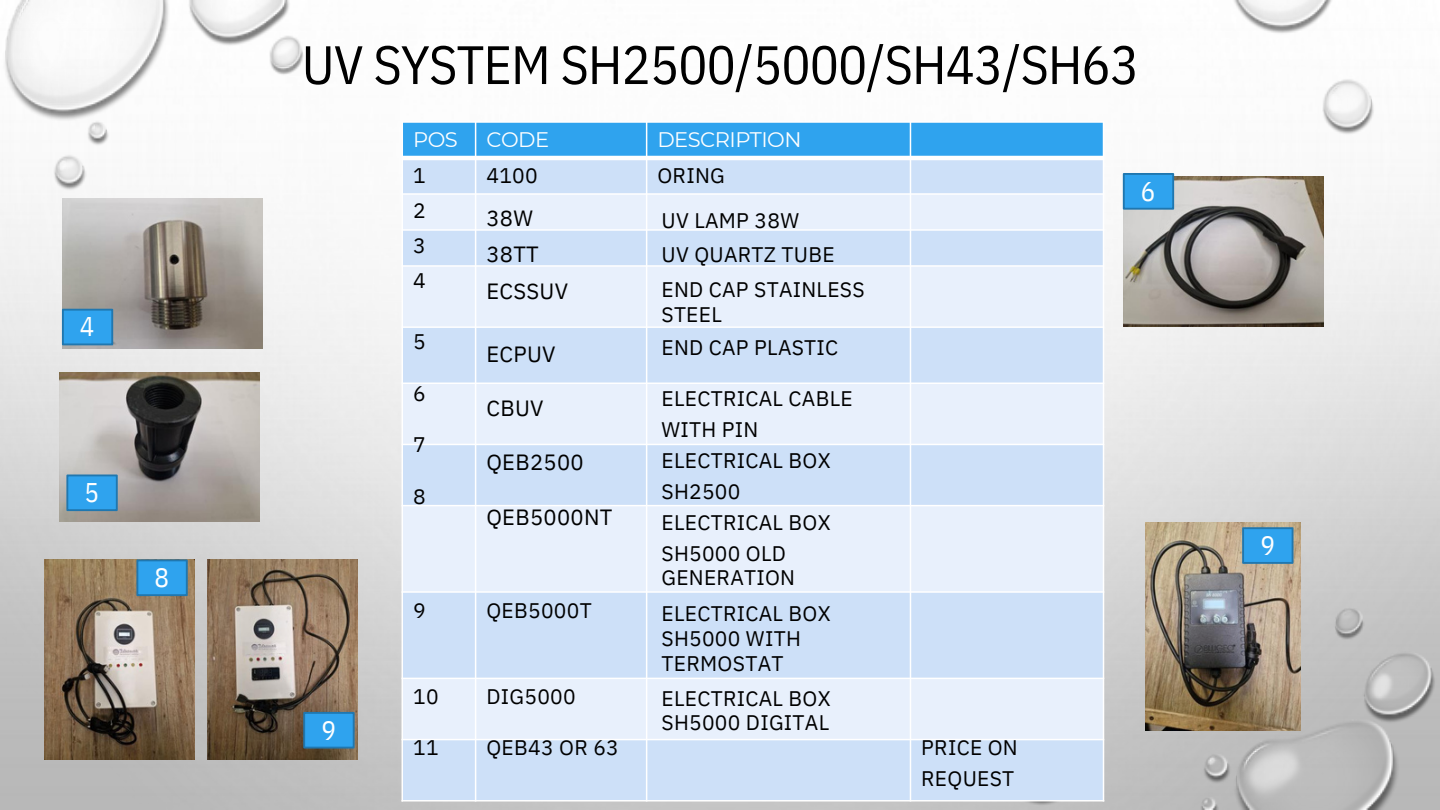
<style>
.page{position:relative;width:1440px;height:810px;background:#fff}
.page>*{position:absolute;margin:0;border:0;box-sizing:border-box;transform-origin:0 0}
.t1{font:54px "IBM Plex Sans Cond";letter-spacing:-.015em;color:#000}
.t2{font:27px "IBM Plex Sans Cond";color:#fff}
.t3{font:22.05px/36.5px "IBM Plex Sans";letter-spacing:.015em;color:#000}
.t4{font:21.15px "IBM Plex Sans";letter-spacing:.015em;color:#000}
.t5{font:21px/34.8px "IBM Plex Sans";letter-spacing:.015em;color:#000;text-align:justify}
.t6{font:21px "Montserrat";letter-spacing:-.025em;color:#fff}
</style>
<div class="page">
<img style="left:0;top:0;width:1440px;height:810px">
<div style="left:402px;top:122px;width:74px;height:36px;background:#2fa3ee"></div>
<div style="left:476px;top:122px;width:171px;height:36px;background:#2fa3ee"></div>
<div style="left:647px;top:122px;width:263px;height:36px;background:#2fa3ee"></div>
<div style="left:910px;top:122px;width:194px;height:36px;background:#2fa3ee"></div>
<div style="left:402px;top:158px;width:74px;height:36px;background:#cde0f8"></div>
<div style="left:476px;top:158px;width:171px;height:36px;background:#cde0f8"></div>
<div style="left:647px;top:158px;width:263px;height:36px;background:#cde0f8"></div>
<div style="left:910px;top:158px;width:194px;height:36px;background:#cde0f8"></div>
<div style="left:402px;top:194px;width:74px;height:36px;background:#e8f0fc"></div>
<div style="left:476px;top:194px;width:171px;height:36px;background:#e8f0fc"></div>
<div style="left:647px;top:194px;width:263px;height:36px;background:#e8f0fc"></div>
<div style="left:910px;top:194px;width:194px;height:36px;background:#e8f0fc"></div>
<div style="left:402px;top:230px;width:74px;height:36px;background:#cde0f8"></div>
<div style="left:476px;top:230px;width:171px;height:36px;background:#cde0f8"></div>
<div style="left:647px;top:230px;width:263px;height:36px;background:#cde0f8"></div>
<div style="left:910px;top:230px;width:194px;height:36px;background:#cde0f8"></div>
<div style="left:402px;top:266px;width:74px;height:61px;background:#e8f0fc"></div>
<div style="left:476px;top:266px;width:171px;height:61px;background:#e8f0fc"></div>
<div style="left:647px;top:266px;width:263px;height:61px;background:#e8f0fc"></div>
<div style="left:910px;top:266px;width:194px;height:61px;background:#e8f0fc"></div>
<div style="left:402px;top:327px;width:74px;height:56px;background:#cde0f8"></div>
<div style="left:476px;top:327px;width:171px;height:56px;background:#cde0f8"></div>
<div style="left:647px;top:327px;width:263px;height:56px;background:#cde0f8"></div>
<div style="left:910px;top:327px;width:194px;height:56px;background:#cde0f8"></div>
<div style="left:402px;top:383px;width:74px;height:61px;background:#e8f0fc"></div>
<div style="left:476px;top:383px;width:171px;height:61px;background:#e8f0fc"></div>
<div style="left:647px;top:383px;width:263px;height:61px;background:#e8f0fc"></div>
<div style="left:910px;top:383px;width:194px;height:61px;background:#e8f0fc"></div>
<div style="left:402px;top:444px;width:74px;height:62px;background:#cde0f8"></div>
<div style="left:476px;top:444px;width:171px;height:62px;background:#cde0f8"></div>
<div style="left:647px;top:444px;width:263px;height:62px;background:#cde0f8"></div>
<div style="left:910px;top:444px;width:194px;height:62px;background:#cde0f8"></div>
<div style="left:402px;top:506px;width:74px;height:86px;background:#e8f0fc"></div>
<div style="left:476px;top:506px;width:171px;height:86px;background:#e8f0fc"></div>
<div style="left:647px;top:506px;width:263px;height:86px;background:#e8f0fc"></div>
<div style="left:910px;top:506px;width:194px;height:86px;background:#e8f0fc"></div>
<div style="left:402px;top:592px;width:74px;height:86px;background:#cde0f8"></div>
<div style="left:476px;top:592px;width:171px;height:86px;background:#cde0f8"></div>
<div style="left:647px;top:592px;width:263px;height:86px;background:#cde0f8"></div>
<div style="left:910px;top:592px;width:194px;height:86px;background:#cde0f8"></div>
<div style="left:402px;top:678px;width:74px;height:62px;background:#e8f0fc"></div>
<div style="left:476px;top:678px;width:171px;height:62px;background:#e8f0fc"></div>
<div style="left:647px;top:678px;width:263px;height:62px;background:#e8f0fc"></div>
<div style="left:910px;top:678px;width:194px;height:62px;background:#e8f0fc"></div>
<div style="left:402px;top:740px;width:74px;height:61px;background:#cde0f8"></div>
<div style="left:476px;top:740px;width:171px;height:61px;background:#cde0f8"></div>
<div style="left:647px;top:740px;width:263px;height:61px;background:#cde0f8"></div>
<div style="left:910px;top:740px;width:194px;height:61px;background:#cde0f8"></div>
<hr style="left:475px;top:121px;width:1px;height:681px;background:#fff">
<hr style="left:646px;top:121px;width:1px;height:681px;background:#fff">
<hr style="left:910px;top:121px;width:1px;height:681px;background:#fff">
<hr style="left:402px;top:156px;width:702px;height:4px;background:#fff">
<hr style="left:402px;top:193px;width:702px;height:2px;background:#fff">
<hr style="left:402px;top:229px;width:702px;height:2px;background:#fff">
<hr style="left:402px;top:265px;width:702px;height:2px;background:#fff">
<hr style="left:402px;top:326px;width:702px;height:2px;background:#fff">
<hr style="left:402px;top:383px;width:702px;height:1px;background:#fff">
<hr style="left:402px;top:444px;width:702px;height:1px;background:#fff">
<hr style="left:402px;top:505px;width:702px;height:1px;background:#fff">
<hr style="left:402px;top:591px;width:702px;height:2px;background:#fff">
<hr style="left:402px;top:678px;width:702px;height:1px;background:#fff">
<hr style="left:402px;top:739px;width:702px;height:1px;background:#fff">
<hr style="left:402px;top:121px;width:1px;height:681px;background:#fff">
<hr style="left:1103px;top:121px;width:1px;height:681px;background:#fff">
<hr style="left:402px;top:121px;width:702px;height:2px;background:#fff">
<hr style="left:402px;top:800px;width:702px;height:2px;background:#fff">
<img style="left:1123px;top:177px;width:201px;height:150px">
<img style="left:60px;top:372px;width:200px;height:150px">
<img style="left:62px;top:199px;width:201px;height:149px">
<img style="left:208px;top:559px;width:149px;height:200px">
<img style="left:44px;top:560px;width:150px;height:200px">
<img style="left:1145px;top:522px;width:156px;height:208px">
<div style="left:63px;top:310px;width:49px;height:34px;background:#2fa3ee"></div>
<div style="left:62px;top:309px;width:51px;height:36px;border:2px solid #2077af"></div>
<div style="left:67px;top:475px;width:50px;height:35px;background:#2fa3ee"></div>
<div style="left:66px;top:475px;width:52px;height:36px;border:2px solid #2077af"></div>
<div style="left:137px;top:560px;width:50px;height:35px;background:#2fa3ee"></div>
<div style="left:136px;top:559px;width:52px;height:37px;border:2px solid #2077af"></div>
<div style="left:304px;top:713px;width:50px;height:35px;background:#2fa3ee"></div>
<div style="left:303px;top:712px;width:52px;height:37px;border:2px solid #2077af"></div>
<div style="left:1124px;top:174px;width:49px;height:35px;background:#2fa3ee"></div>
<div style="left:1123px;top:173px;width:51px;height:37px;border:2px solid #2077af"></div>
<div style="left:1243px;top:528px;width:50px;height:35px;background:#2fa3ee"></div>
<div style="left:1242px;top:527px;width:52px;height:37px;border:2px solid #2077af"></div>
<p class="t2" style="left:80px;top:309px;width:16px">4</p>
<p class="t2" style="left:84px;top:474px;width:16px">5</p>
<p class="t2" style="left:154px;top:559px;width:16px">8</p>
<p class="t1" style="left:302px;top:29px;width:839px">UV SYSTEM SH2500/5000/SH43/SH63</p>
<p class="t2" style="left:321px;top:712px;width:16px">9</p>
<p class="t6" style="left:413px;top:127px;width:46px">POS</p>
<p class="t6" style="left:486px;top:127px;width:64px">CODE</p>
<p class="t6" style="left:657px;top:127px;width:146px">DESCRIPTION</p>
<p class="t4" style="left:413px;top:162px;width:14px">1</p>
<p class="t4" style="left:486px;top:162px;width:53px">4100</p>
<p class="t4" style="left:657px;top:162px;width:69px">ORING</p>
<p class="t5" style="left:413px;top:193px;width:14px">2<br>3<br>4</p>
<p class="t3" style="left:486px;top:199px;width:48px">38W</p>
<p class="t3" style="left:486px;top:236px;width:83px">38TT<br>ECSSUV</p>
<p class="t5" style="left:662px;top:202px;width:139px">UV LAMP 38W</p>
<p class="t5" style="left:662px;top:237px;width:205px">UV QUARTZ TUBE<br>END CAP STAINLESS</p>
<p class="t5" style="left:662px;top:297px;width:62px">STEEL</p>
<p class="t5" style="left:662px;top:329px;width:178px">END CAP PLASTIC</p>
<p class="t5" style="left:662px;top:381px;width:193px">ELECTRICAL CABLE</p>
<p class="t5" style="left:662px;top:412px;width:99px">WITH PIN</p>
<p class="t5" style="left:662px;top:443px;width:171px">ELECTRICAL BOX</p>
<p class="t5" style="left:662px;top:473px;width:80px">SH2500</p>
<p class="t5" style="left:662px;top:505px;width:171px">ELECTRICAL BOX</p>
<p class="t5" style="left:662px;top:535px;width:126px">SH5000 OLD</p>
<p class="t5" style="left:662px;top:560px;width:135px">GENERATION</p>
<p class="t5" style="left:662px;top:596px;width:171px">ELECTRICAL BOX</p>
<p class="t5" style="left:662px;top:621px;width:141px">SH5000 WITH</p>
<p class="t4" style="left:662px;top:649px;width:124px">TERMOSTAT</p>
<p class="t5" style="left:662px;top:680px;width:171px">ELECTRICAL BOX</p>
<p class="t5" style="left:662px;top:705px;width:169px">SH5000 DIGITAL</p>
<p class="t5" style="left:413px;top:324px;width:14px">5</p>
<p class="t5" style="left:413px;top:375px;width:14px">6</p>
<p class="t5" style="left:413px;top:427px;width:14px">7</p>
<p class="t5" style="left:413px;top:479px;width:14px">8</p>
<p class="t3" style="left:486px;top:336px;width:71px">ECPUV</p>
<p class="t3" style="left:486px;top:390px;width:59px">CBUV</p>
<p class="t3" style="left:486px;top:444px;width:99px">QEB2500</p>
<p class="t3" style="left:486px;top:498px;width:127px">QEB5000NT</p>
<p class="t5" style="left:413px;top:592px;width:14px">9</p>
<p class="t5" style="left:486px;top:592px;width:107px">QEB5000T</p>
<p class="t5" style="left:413px;top:678px;width:27px">10</p>
<p class="t5" style="left:413px;top:730px;width:27px">11</p>
<p class="t5" style="left:486px;top:678px;width:91px">DIG5000</p>
<p class="t5" style="left:486px;top:730px;width:134px">QEB43 OR 63</p>
<p class="t5" style="left:921px;top:730px;width:98px">PRICE ON</p>
<p class="t5" style="left:921px;top:760px;width:95px">REQUEST</p>
<p class="t2" style="left:1141px;top:173px;width:16px">6</p>
<p class="t2" style="left:1260px;top:527px;width:16px">9</p>
</div>
